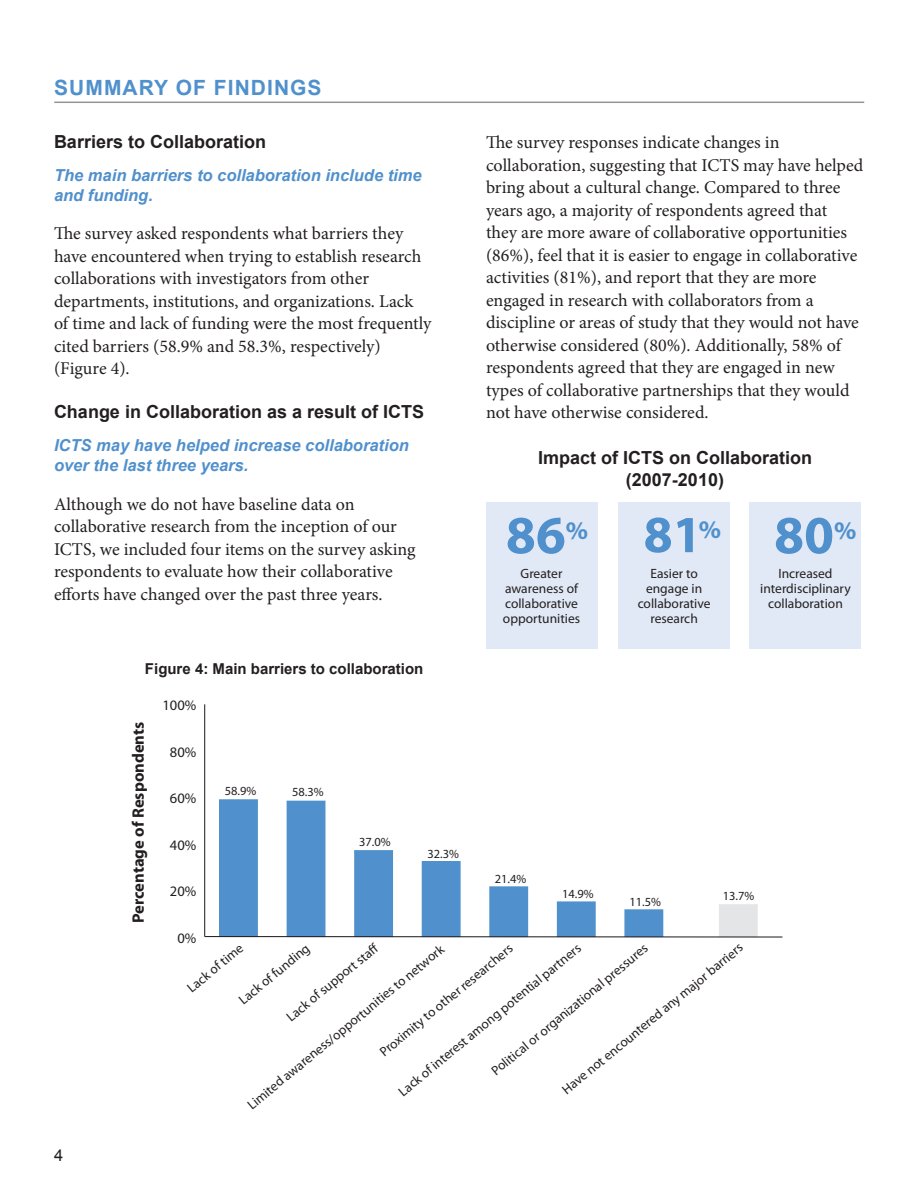
<style>
.page{position:relative;width:918px;height:1188px;background:#fff}
.page>*{position:absolute;margin:0;border:0;box-sizing:border-box;transform-origin:0 0}
.t1{font:700 54px "Myriad Pro";color:#5090cc}
.t2{font:700 52.5px "Myriad Pro";color:#5090cc}
.main_heading{font:700 21px "Arial";letter-spacing:.05em;color:#5090cc}
.paragraph{font:18px/22.5px "Minion Pro";letter-spacing:-.005em;color:#231f20}
.sub_heading{font:700 18px "Arial";color:#231f20}
.t3{font:700 16.65px "Myriad Pro";color:#231f20}
.highlighted_recommen{font:italic 700 16.5px/19.5px "Arial";color:#5090cc}
.t4{font:16.5px "Arial";color:#231f20}
.t5{font:700 15px "Arial";color:#231f20}
.t6{font:14.55px "Myriad Pro";color:#231f20}
.t7{font:13.5px/15px "Myriad Pro";color:#231f20;text-align:center}
.t8{font:12.45px "Myriad Pro";color:#231f20}
</style>
<div class="page">
<hr style="left:54px;top:102px;width:810px;height:1px;background:#939598">
<div style="left:220px;top:800px;width:37px;height:137px;background:#5090cc"></div>
<div style="left:219px;top:799px;width:39px;height:138px;border:1px solid #5090cc"></div>
<div style="left:287px;top:801px;width:38px;height:136px;background:#5090cc"></div>
<div style="left:355px;top:851px;width:38px;height:86px;background:#5090cc"></div>
<div style="left:354px;top:850px;width:39px;height:87px;border:1px solid #5090cc"></div>
<div style="left:422px;top:862px;width:38px;height:75px;background:#5090cc"></div>
<div style="left:422px;top:861px;width:39px;height:76px;border:1px solid #5090cc"></div>
<div style="left:490px;top:887px;width:38px;height:50px;background:#5090cc"></div>
<div style="left:489px;top:886px;width:39px;height:51px;border:1px solid #5090cc"></div>
<div style="left:557px;top:902px;width:38px;height:35px;background:#5090cc"></div>
<div style="left:557px;top:901px;width:39px;height:36px;border:1px solid #5090cc"></div>
<div style="left:625px;top:910px;width:38px;height:27px;background:#5090cc"></div>
<div style="left:624px;top:909px;width:39px;height:28px;border:1px solid #5090cc"></div>
<div style="left:719px;top:905px;width:38px;height:32px;background:#e4e5e7"></div>
<div style="left:719px;top:904px;width:39px;height:33px;border:1px solid #e4e5e7"></div>
<hr style="left:204px;top:704px;width:1px;height:233px;background:#231f20">
<div style="left:618px;top:503px;width:112px;height:146px;background:#e1e9f6"></div>
<div style="left:750px;top:503px;width:111px;height:146px;background:#e1e9f6"></div>
<div style="left:486px;top:503px;width:111px;height:146px;background:#e1e9f6"></div>
<svg style="left:204px;top:936px;width:579px;height:2px"></svg>
<p class="main_heading" style="left:54px;top:74px;width:269px">SUMMARY OF FINDINGS</p>
<p class="sub_heading" style="left:54px;top:130px;width:214px">Barriers to Collaboration</p>
<p class="highlighted_recommen" style="left:54px;top:166px;width:369px">The main barriers to collaboration include time and funding.</p>
<p class="paragraph" style="left:54px;top:222px;width:379px">The survey asked respondents what barriers they have encountered when trying to establish research collaborations with investigators from other departments, institutions, and organizations. Lack of time and lack of funding were the most frequently cited barriers (58.9% and 58.3%, respectively) (Figure 4).</p>
<p class="sub_heading" style="left:54px;top:400px;width:372px">Change in Collaboration as a result of ICTS</p>
<p class="highlighted_recommen" style="left:54px;top:437px;width:356px">ICTS may have helped increase collaboration over the last three years.</p>
<p class="paragraph" style="left:54px;top:493px;width:363px">Although we do not have baseline data on collaborative research from the inception of our ICTS, we included four items on the survey asking respondents to evaluate how their collaborative efforts have changed over the past three years.</p>
<p class="t5" style="left:145px;top:659px;width:280px">Figure 4: Main barriers to collaboration</p>
<p class="t3" style="left:127px;top:923px;width:203px;rotate:-90deg">Percentage of Respondents</p>
<p class="t6" style="left:162px;top:697px;width:35px">100%</p>
<p class="t6" style="left:170px;top:743px;width:28px">80%</p>
<p class="t6" style="left:170px;top:789px;width:28px">60%</p>
<p class="t6" style="left:170px;top:836px;width:28px">40%</p>
<p class="t6" style="left:170px;top:882px;width:28px">20%</p>
<p class="t8" style="left:225px;top:783px;width:33px">58.9%</p>
<p class="t8" style="left:292px;top:784px;width:33px">58.3%</p>
<p class="t8" style="left:359px;top:834px;width:33px">37.0%</p>
<p class="t8" style="left:427px;top:847px;width:33px">32.3%</p>
<p class="paragraph" style="left:486px;top:131px;width:379px">The survey responses indicate changes in collaboration, suggesting that ICTS may have helped bring about a cultural change. Compared to three years ago, a majority of respondents agreed that<br>they are more aware of collaborative opportunities (86%), feel that it is easier to engage in collaborative activities (81%), and report that they are more engaged in research with collaborators from a discipline or areas of study that they would not have otherwise considered (80%). Additionally, 58% of respondents agreed that they are engaged in new types of collaborative partnerships that they would not have otherwise considered.</p>
<p class="sub_heading" style="left:538px;top:445px;width:276px">Impact of ICTS on Collaboration</p>
<p class="sub_heading" style="left:626px;top:468px;width:100px">(2007-2010)</p>
<p class="t2" style="left:644px;top:500px;width:79px">81<sup>%</sup></p>
<p class="t7" style="left:638px;top:566px;width:74px">Easier to engage in collaborative research</p>
<p class="t7" style="left:760px;top:566px;width:92px">Increased interdisciplinary</p>
<p class="t1" style="left:506px;top:500px;width:84px">86<sup>%</sup></p>
<p class="t1" style="left:774px;top:500px;width:84px">80<sup>%</sup></p>
<p class="t7" style="left:521px;top:566px;width:43px">Greater</p>
<p class="t7" style="left:503px;top:581px;width:79px;text-align:left">awareness of collaborative opportunities</p>
<p class="t7" style="left:768px;top:596px;width:76px">collaboration</p>
<p class="t8" style="left:495px;top:871px;width:33px">21.4%</p>
<p class="t8" style="left:562px;top:886px;width:33px">14.9%</p>
<p class="t8" style="left:629px;top:894px;width:33px">11.5%</p>
<p class="t8" style="left:723px;top:888px;width:33px">13.7%</p>
<p class="t4" style="left:54px;top:1144px;width:11px">4</p>
<p class="t6" style="left:177px;top:929px;width:20px">0%</p>
<p class="t7" style="left:244px;top:1099px;width:252px;rotate:-39deg">Limited awareness/opportunities to network</p>
<p class="t7" style="left:558px;top:1085px;width:231px;rotate:-39deg">Have not encountered any major barriers</p>
<p class="t7" style="left:395px;top:1086px;width:233px;rotate:-39deg">Lack of interest among potentialpartners</p>
<p class="t7" style="left:184px;top:983px;width:69px;rotate:-39deg">Lack of time</p>
<p class="t7" style="left:488px;top:1066px;width:200px;rotate:-39deg">Politicalor organizationalpressures</p>
<p class="t7" style="left:376px;top:1047px;width:169px;rotate:-39deg">Proximity to other researchers</p>
<p class="t7" style="left:236px;top:995px;width:88px;rotate:-39deg">Lack of funding</p>
<p class="t7" style="left:283px;top:1012px;width:108px;rotate:-39deg">Lack of support sta</p>
</div>
